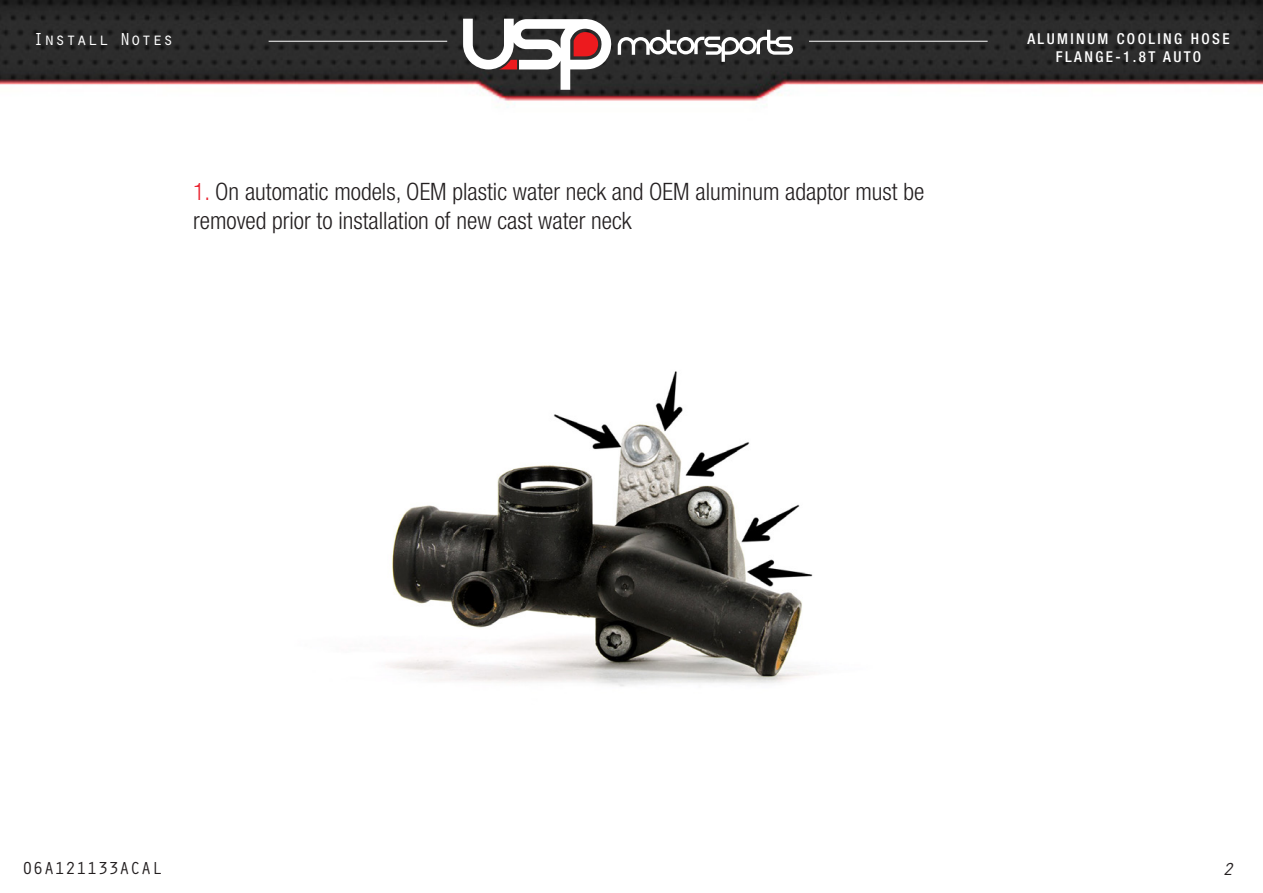
<style>
.page{position:relative;width:1263px;height:893px;background:#fff}
.page>*{position:absolute;margin:0;border:0;box-sizing:border-box;transform-origin:0 0}
.t1{font:300 condensed 24px/28.8px "Helvetica Neue LT Std";color:#231f20}
.t2{font:18px "Orator Std";color:#231f20}
.t3{font:18px "Orator Std";color:#fff}
.t4{font:italic 18px "Orator Std";color:#231f20}
.t5{font:500 condensed 15px/18px "Helvetica Neue LT Std";letter-spacing:.16em;color:#fff;text-align:center}
.s1{color:#ea232f}
</style>
<div class="page">
<img style="left:0;top:0;width:1263px;height:108px">
<hr style="left:269px;top:41px;width:178px;height:1px;background:#fff">
<hr style="left:809px;top:41px;width:179px;height:1px;background:#fff">
<svg style="left:463px;top:19px;width:330px;height:71px"></svg>
<img style="left:386px;top:371px;width:429px;height:316px">
<p class="t3" style="left:33px;top:26px;width:142px">Install Notes</p>
<p class="t5" style="left:1027px;top:29px;width:204px">ALUMINUM COOLING HOSE<br>FLANGE-1.8T AUTO</p>
<p class="t1" style="left:193px;top:177px;width:733px"><span class="s1">1.</span> On automatic models, OEM plastic water neck and OEM aluminum adaptor must be removed prior to installation of new cast water neck</p>
<p class="t2" style="left:22px;top:856px;width:142px">06A121133ACAL</p>
<p class="t4" style="left:1222px;top:856px;width:12px">2</p>
</div>
